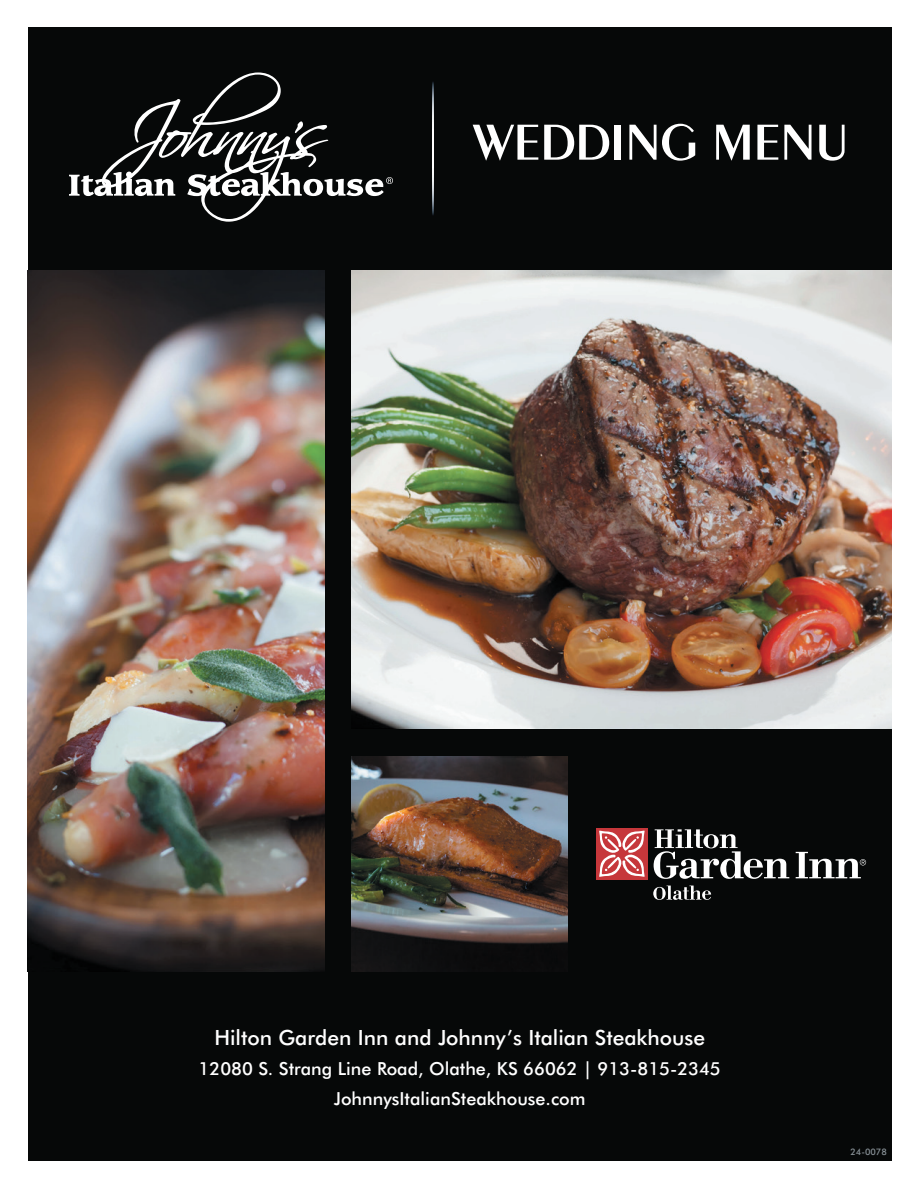
<style>
.page{position:relative;width:918px;height:1188px;background:#fff}
.page>*{position:absolute;margin:0;border:0;box-sizing:border-box;transform-origin:0 0}
.t1{font:600 54px "Peignot LT Std";color:#fff}
.t2{font:500 21px "Futura BT";color:#fff}
.t3{font:500 18px/30px "Futura BT";color:#fff;text-align:center}
.t4{font:500 9px "Futura BT";color:#889197}
</style>
<div class="page">
<div style="left:28px;top:27px;width:864px;height:1134px;background:#060808"></div>
<img style="left:28px;top:270px;width:297px;height:702px">
<img style="left:352px;top:270px;width:540px;height:459px">
<img style="left:352px;top:756px;width:216px;height:216px">
<svg style="left:69px;top:72px;width:324px;height:150px"></svg>
<svg style="left:432px;top:82px;width:2px;height:133px"></svg>
<div style="left:596px;top:828px;width:52px;height:51px;background:#c6373b"></div>
<svg style="left:599px;top:831px;width:46px;height:46px"></svg>
<svg style="left:654px;top:829px;width:135px;height:50px"></svg>
<svg style="left:796px;top:852px;width:70px;height:26px"></svg>
<svg style="left:653px;top:886px;width:58px;height:14px"></svg>
<h1 class="t1" style="left:472px;top:110px;width:377px">WEDDING MENU</h1>
<p class="t2" style="left:214px;top:1024px;width:492px">Hilton Garden Inn and Johnny’s Italian Steakhouse</p>
<p class="t3" style="left:199px;top:1053px;width:524px">12080 S. Strang Line Road, Olathe, KS 66062 | 913-815-2345<br>JohnnysItalianSteakhouse.com</p>
<p class="t4" style="left:851px;top:1146px;width:38px">24-0078</p>
</div>
